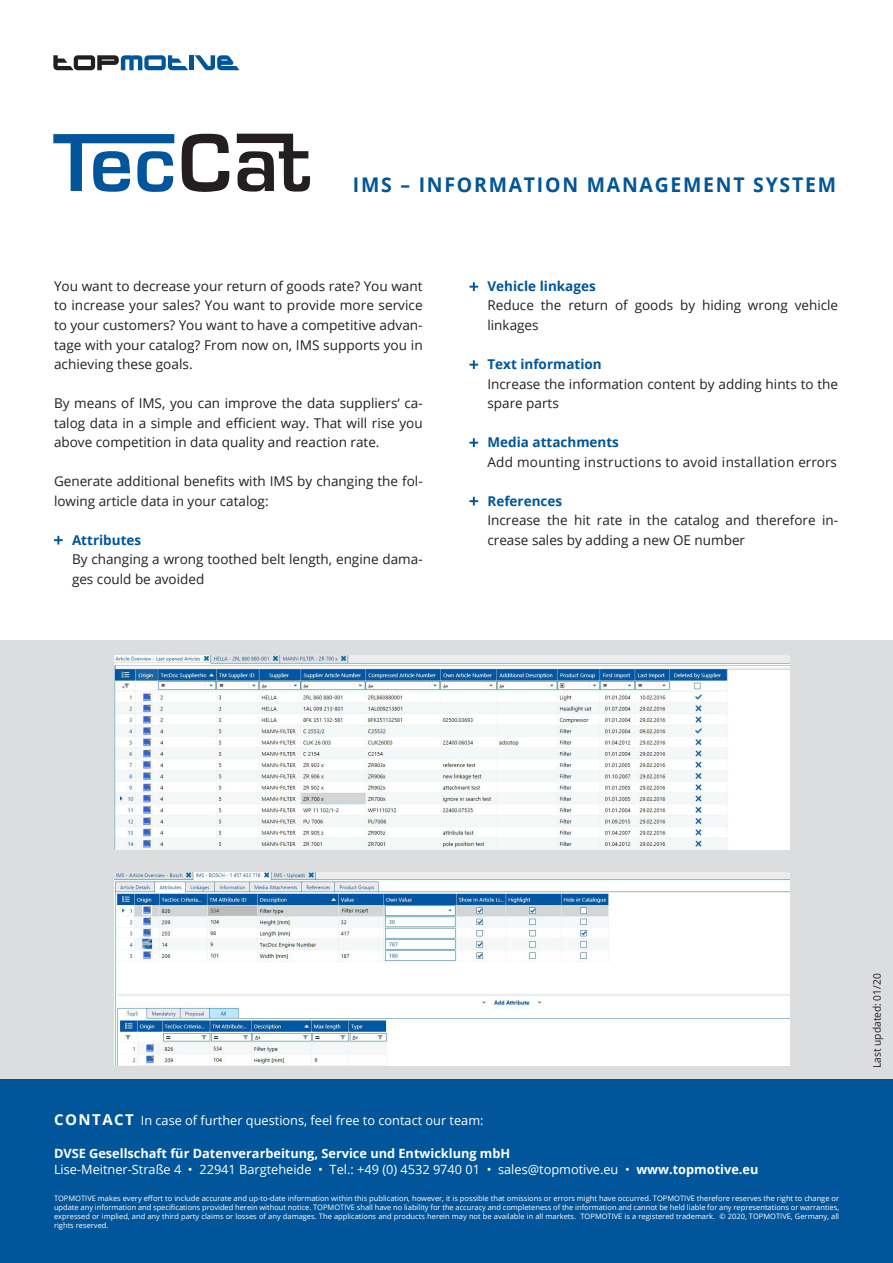
<style>
.page{position:relative;width:893px;height:1263px;background:#fff}
.page>*{position:absolute;margin:0;border:0;box-sizing:border-box;transform-origin:0 0}
.t1{font:700 20.25px "Open Sans";letter-spacing:.09em;color:#01559a;scale:.96 1}
.t2{font:13.5px/19.5px "Open Sans";color:#231f20}
.t3{font:700 13.5px "Open Sans";color:#01559a}
.t4{font:13.5px "Open Sans";letter-spacing:.02em;color:#231f20}
.t5{font:12.75px/16.5px "Open Sans";color:#fff}
.t6{font:10.5px "Open Sans";color:#231f20}
.t7{font:7.5px/9px "Open Sans";color:#fff;text-align:justify}
.s1{font-weight:700;font-size:15px}
.s2{font-weight:700}
</style>
<div class="page">
<svg style="left:53px;top:134px;width:122px;height:58px"></svg>
<svg style="left:181px;top:133px;width:48px;height:59px"></svg>
<svg style="left:237px;top:134px;width:73px;height:58px"></svg>
<svg style="left:53px;top:55px;width:135px;height:15px"></svg>
<div style="left:189px;top:55px;width:5px;height:15px;background:#01559a"></div>
<svg style="left:195px;top:55px;width:45px;height:15px"></svg>
<div style="left:0;top:640px;width:893px;height:453px;background:#dcdddf"></div>
<svg style="left:54px;top:536px;width:9px;height:8px"></svg>
<svg style="left:469px;top:282px;width:9px;height:9px"></svg>
<svg style="left:469px;top:360px;width:9px;height:9px"></svg>
<svg style="left:469px;top:438px;width:9px;height:9px"></svg>
<svg style="left:469px;top:497px;width:9px;height:8px"></svg>
<img style="left:114px;top:655px;width:676px;height:194px">
<img style="left:114px;top:872px;width:676px;height:194px">
<div style="left:0;top:1079px;width:893px;height:184px;background:#01559a"></div>
<h1 class="t1" style="left:353px;top:170px;width:505px">IMS – INFORMATION MANAGEMENT SYSTEM</h1>
<p class="t2" style="left:54px;top:276px;width:370px;text-align:justify">You want to decrease your return of goods rate? You want to increase your sales? You want to provide more service to your customers? You want to have a competitive advan&shy;tage with your catalog? From now on, IMS supports you in achieving these goals.</p>
<p class="t2" style="left:54px;top:393px;width:370px;text-align:justify">By means of IMS, you can improve the data suppliers‘ ca&shy;talog data in a simple and efficient way. That will rise you above competition in data quality and reaction rate.</p>
<p class="t2" style="left:54px;top:471px;width:370px">Generate additional benefits with IMS by changing the fol&shy;lowing article data in your catalog:</p>
<p class="t3" style="left:72px;top:530px;width:71px">Attributes</p>
<p class="t2" style="left:72px;top:549px;width:352px">By changing a wrong toothed belt length, engine dama&shy;ges could be avoided</p>
<p class="t3" style="left:487px;top:277px;width:110px">Vehicle linkages</p>
<p class="t2" style="left:487px;top:295px;width:352px">Reduce the return of goods by hiding wrong vehicle linkages</p>
<p class="t3" style="left:487px;top:355px;width:116px">Text information</p>
<p class="t2" style="left:487px;top:373px;width:352px">Increase the information content by adding hints to the spare parts</p>
<p class="t3" style="left:487px;top:433px;width:133px">Media attachments</p>
<p class="t4" style="left:487px;top:452px;width:351px">Add mounting instructions to avoid installation errors</p>
<p class="t3" style="left:487px;top:491px;width:76px">References</p>
<p class="t2" style="left:487px;top:510px;width:352px">Increase the hit rate in the catalog and therefore in&shy;crease sales by adding a new OE number</p>
<p class="t5" style="left:54px;top:1111px;width:431px"><span class="s1">CONTACT</span> In case of further questions, feel free to contact our team:</p>
<p class="t5" style="left:54px;top:1144px;width:706px"><span class="s2">DVSE Gesellschaft für Datenverarbeitung, Service und Entwicklung mbH<br></span>Lise-Meitner-Straße 4 • 22941 Bargteheide • Tel.: +49 (0) 4532 9740 01 • sales@topmotive.eu • <span class="s2">www.topmotive.eu</span></p>
<p class="t7" style="left:54px;top:1194px;width:787px">TOPMOTIVE makes every effort to include accurate and up-to-date information within this publication, however, it is possible that omissions or errors might have occurred. TOPMOTIVE therefore reserves the right to change or update any information and specifications provided herein without notice. TOPMOTIVE shall have no liability for the accuracy and completeness of the information and cannot be held liable for any representations or warranties, expressed or implied, and any third party claims or losses of any damages. The applications and products herein may not be available in all markets. TOPMOTIVE is a registered trademark. © 2020, TOPMOTIVE, Germany, all rights reserved.</p>
<p class="t6" style="left:870px;top:1068px;width:96px;rotate:-90deg">Last updated: 01/20</p>
</div>
